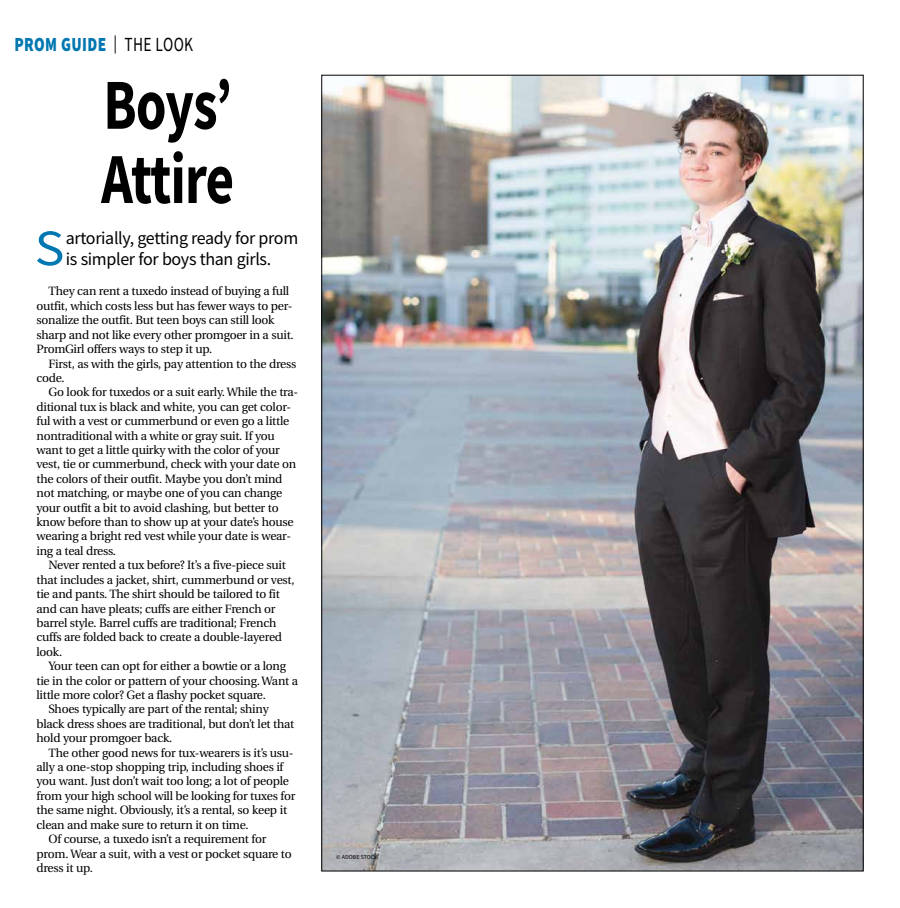
<style>
.page{position:relative;width:900px;height:908px;background:#fff}
.page>*{position:absolute;margin:0;border:0;box-sizing:border-box;transform-origin:0 0}
.t1{font:700 71.7px/74.2px "Source Sans Pro";letter-spacing:-.02em;color:#000;scale:.77 1}
.t2{font:50.9px "Source Sans Pro";color:#0077b1;scale:1.1 1}
.t3{font:900 20px "Source Sans Pro";letter-spacing:.025em;color:#0077b1;scale:.77 1}
.t4{font:18px/21.6px "Source Sans Pro";letter-spacing:-.02em;color:#000}
.t5{font:12px/14.4px "Utopia";letter-spacing:-.02em;color:#000}
.t6{font:6px "Source Sans Pro";color:#000}
.s1{font-weight:400;font-size:18px;color:#000}
.s2{font-weight:400;color:#000}
</style>
<div class="page">
<img style="left:323px;top:77px;width:538px;height:792px">
<h3 class="t3" style="left:14px;top:31px;width:234px">PROM GUIDE <span class="s1">|</span> <span class="s2">THE LOOK</span></h3>
<h1 class="t1" style="left:101px;top:67px;width:174px">Boys’<br>Attire</h1>
<h2 class="t2" style="left:35px;top:216px;width:29px">S</h2>
<h3 class="t4" style="left:66px;top:226px;width:234px">artorially, getting ready for prom is simpler for boys than girls.</h3>
<p class="t5" style="left:37px;top:284px;width:259px;text-indent:12px">They can rent a tuxedo instead of buying a full outfit, which costs less but has fewer ways to per&shy;sonalize the outfit. But teen boys can still look sharp and not like every other promgoer in a suit.<br>PromGirl offers ways to step it up.</p>
<p class="t5" style="left:37px;top:356px;width:261px;text-indent:12px">First, as with the girls, pay attention to the dress code.</p>
<p class="t5" style="left:37px;top:385px;width:263px;text-indent:12px">Go look for tuxedos or a suit early. While the tra&shy;ditional tux is black and white, you can get color&shy;ful with a vest or cummerbund or even go a little nontraditional with a white or gray suit. If you want to get a little quirky with the color of your vest, tie or cummerbund, check with your date on the colors of their outfit. Maybe you don’t mind not matching, or maybe one of you can change your outfit a bit to avoid clashing, but better to know before than to show up at your date’s house wearing a bright red vest while your date is wear&shy;ing a teal dress.</p>
<p class="t5" style="left:37px;top:558px;width:260px;text-indent:12px">Never rented a tux before? It’s a five-piece suit that includes a jacket, shirt, cummerbund or vest, tie and pants. The shirt should be tailored to fit and can have pleats; cuffs are either French or barrel style. Barrel cuffs are traditional; French cuffs are folded back to create a double-layered look.</p>
<p class="t5" style="left:49px;top:659px;width:239px">Your teen can opt for either a bowtie or a long</p>
<p class="t5" style="left:37px;top:673px;width:263px">tie in the color or pattern of your choosing. Want a</p>
<p class="t5" style="left:37px;top:687px;width:231px">little more color? Get a flashy pocket square.</p>
<p class="t5" style="left:49px;top:702px;width:222px">Shoes typically are part of the rental; shiny</p>
<p class="t5" style="left:37px;top:716px;width:259px">black dress shoes are traditional, but don’t let that</p>
<p class="t5" style="left:37px;top:731px;width:137px">hold your promgoer back.</p>
<p class="t5" style="left:49px;top:745px;width:247px">The other good news for tux-wearers is it’s usu-</p>
<p class="t5" style="left:37px;top:759px;width:248px">ally a one-stop shopping trip, including shoes if</p>
<p class="t5" style="left:37px;top:774px;width:254px">you want. Just don’t wait too long; a lot of people</p>
<p class="t5" style="left:37px;top:788px;width:260px">from your high school will be looking for tuxes for</p>
<p class="t5" style="left:37px;top:803px;width:252px">the same night. Obviously, it’s a rental, so keep it</p>
<p class="t5" style="left:37px;top:817px;width:214px">clean and make sure to return it on time.</p>
<p class="t5" style="left:49px;top:831px;width:219px">Of course, a tuxedo isn’t a requirement for</p>
<p class="t5" style="left:37px;top:846px;width:257px">prom. Wear a suit, with a vest or pocket square to</p>
<p class="t5" style="left:37px;top:860px;width:58px">dress it up.</p>
<p class="t6" style="left:336px;top:853px;width:43px">© ADOBE STOCK</p>
</div>
